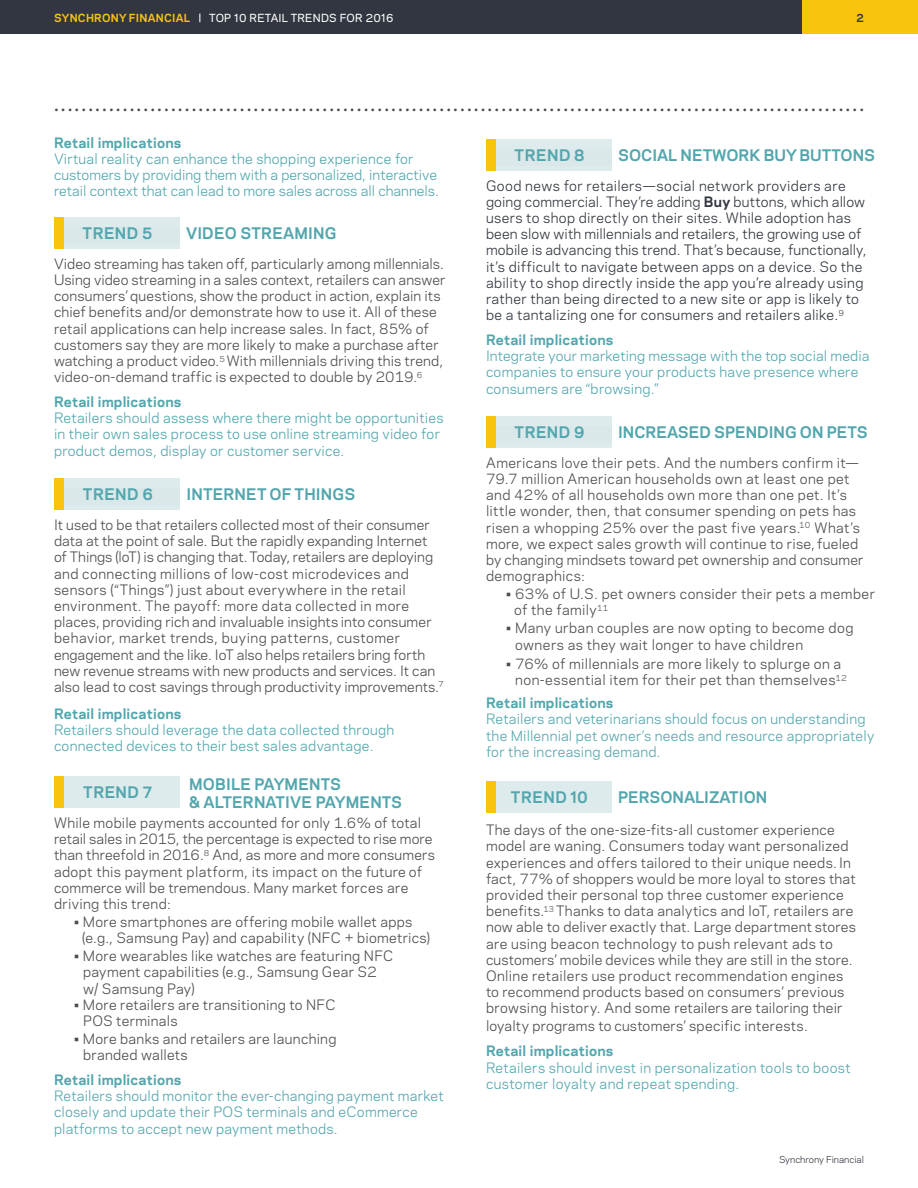
<style>
.page{position:relative;width:918px;height:1188px;background:#fff}
.page>*{position:absolute;margin:0;border:0;box-sizing:border-box;transform-origin:0 0}
.t1{font:600 19.5px "Minion Pro";color:#4b4c4d}
.t2{font:700 15px/18px "Polaris";letter-spacing:.01em;color:#52a6ad}
.t3{font:13.5px/16.2px "Polaris";letter-spacing:.015em;color:#4b4c4d}
.t4{font:13.5px/16.2px "Polaris";letter-spacing:.015em;color:#52a6ad}
.t5{font:13.5px/16.2px "Polaris";letter-spacing:.02em;color:#323640}
.t6{font:13.5px "Polaris";letter-spacing:.035em;color:#4b4c4d}
.t7{font:500 10.5px "Polaris";letter-spacing:.025em;color:#fff}
.t8{font:700 10.5px "Polaris";color:#323640}
.t9{font:9px "Polaris";color:#323640}
.s1{font-weight:700;color:#f9c40c}
.s2{font-weight:700}
</style>
<div class="page">
<div style="left:801px;top:0;width:117px;height:34px;background:#f9c40c"></div>
<div style="left:0;top:0;width:801px;height:34px;background:#323640"></div>
<div style="left:54px;top:217px;width:126px;height:32px;background:#deebec"></div>
<div style="left:55px;top:227px;width:125px;height:17px;background:#dae8ea"></div>
<div style="left:54px;top:217px;width:10px;height:32px;background:#f9c40c"></div>
<div style="left:54px;top:478px;width:126px;height:32px;background:#deebec"></div>
<div style="left:56px;top:488px;width:124px;height:17px;background:#dae8ea"></div>
<div style="left:55px;top:478px;width:9px;height:32px;background:#f9c40c"></div>
<div style="left:54px;top:777px;width:126px;height:31px;background:#deebec"></div>
<div style="left:54px;top:777px;width:10px;height:31px;background:#f9c40c"></div>
<div style="left:486px;top:139px;width:126px;height:32px;background:#deebec"></div>
<div style="left:488px;top:149px;width:124px;height:17px;background:#dae8ea"></div>
<div style="left:486px;top:139px;width:10px;height:32px;background:#f9c40c"></div>
<div style="left:486px;top:416px;width:126px;height:31px;background:#deebec"></div>
<div style="left:488px;top:426px;width:124px;height:17px;background:#dae8ea"></div>
<div style="left:486px;top:416px;width:10px;height:31px;background:#f9c40c"></div>
<div style="left:486px;top:781px;width:126px;height:32px;background:#deebec"></div>
<div style="left:486px;top:781px;width:10px;height:32px;background:#f9c40c"></div>
<p class="t7" style="left:54px;top:10px;width:341px"><span class="s1">SYNCHRONY FINANCIAL</span> | TOP 10 RETAIL TRENDS FOR 2016</p>
<p class="t8" style="left:857px;top:10px;width:9px">2</p>
<p class="t1" style="left:54px;top:91px;width:812px">......................................................................................................................</p>
<p class="t4" style="left:54px;top:134px;width:386px"><span class="s2">Retail implications<br></span>Virtual reality can enhance the shopping experience for customers by providing them with a personalized, interactive retail context that can lead to more sales across all channels.</p>
<p class="t2" style="left:83px;top:224px;width:71px">TREND 5</p>
<p class="t2" style="left:186px;top:224px;width:152px">VIDEO STREAMING</p>
<p class="t3" style="left:54px;top:255px;width:393px">Video streaming has taken off, particularly among millennials.<br>Using video streaming in a sales context, retailers can answer consumers’ questions, show the product in action, explain its chief benefits and/or demonstrate how to use it. All of these retail applications can help increase sales. In fact, 85% of customers say they are more likely to make a purchase after watching a product video.<sup>5</sup> With millennials driving this trend, video-on-demand traffic is expected to double by 2019.<sup>6</sup></p>
<p class="t4" style="left:54px;top:393px;width:391px"><span class="s2">Retail implications<br></span>Retailers should assess where there might be opportunities in their own sales process to use online streaming video for product demos, display or customer service.</p>
<p class="t2" style="left:83px;top:484px;width:72px">TREND 6</p>
<p class="t2" style="left:187px;top:484px;width:170px">INTERNET OF THINGS</p>
<p class="t3" style="left:54px;top:516px;width:391px">It used to be that retailers collected most of their consumer data at the point of sale. But the rapidly expanding Internet of Things (loT) is changing that. Today, retailers are deploying and connecting millions of low-cost microdevices and sensors (“Things”) just about everywhere in the retail environment. The payoff: more data collected in more places, providing rich and invaluable insights into consumer behavior, market trends, buying patterns, customer engagement and the like. IoT also helps retailers bring forth new revenue streams with new products and services. It can also lead to cost savings through productivity improvements.<sup>7</sup></p>
<p class="t4" style="left:54px;top:705px;width:342px"><span class="s2">Retail implications<br></span>Retailers should leverage the data collected through connected devices to their best sales advantage.</p>
<p class="t2" style="left:83px;top:782px;width:70px">TREND 7</p>
<p class="t2" style="left:189px;top:774px;width:214px">MOBILE PAYMENTS<br>&amp; ALTERNATIVE PAYMENTS</p>
<p class="t3" style="left:54px;top:814px;width:382px">While mobile payments accounted for only 1.6% of total retail sales in 2015, the percentage is expected to rise more than threefold in 2016.<sup>8</sup> And, as more and more consumers adopt this payment platform, its impact on the future of commerce will be tremendous. Many market forces are driving this trend:</p>
<p class="t3" style="left:74px;top:913px;width:340px">• More smartphones are offering mobile wallet apps</p>
<p class="t3" style="left:82px;top:929px;width:350px">(e.g., Samsung Pay) and capability (NFC + biometrics)</p>
<p class="t3" style="left:74px;top:947px;width:320px">• More wearables like watches are featuring NFC</p>
<p class="t3" style="left:83px;top:963px;width:295px">payment capabilities (e.g., Samsung Gear S2 w/ Samsung Pay)</p>
<p class="t3" style="left:74px;top:996px;width:263px">• More retailers are transitioning to NFC</p>
<p class="t3" style="left:83px;top:1012px;width:96px">POS terminals</p>
<p class="t3" style="left:74px;top:1030px;width:264px">• More banks and retailers are launching</p>
<p class="t3" style="left:83px;top:1046px;width:106px">branded wallets</p>
<p class="t4" style="left:54px;top:1071px;width:391px"><span class="s2">Retail implications<br></span>Retailers should monitor the ever-changing payment market closely and update their POS terminals and eCommerce platforms to accept new payment methods.</p>
<p class="t2" style="left:515px;top:145px;width:71px">TREND 8</p>
<p class="t2" style="left:618px;top:145px;width:258px">SOCIAL NETWORK BUY BUTTONS</p>
<p class="t5" style="left:486px;top:177px;width:382px">Good news for retailers—social network providers are going commercial. They’re adding <span class="s2">Buy</span> buttons, which allow users to shop directly on their sites. While adoption has been slow with millennials and retailers, the growing use of mobile is advancing this trend. That’s because, functionally, it’s difficult to navigate between apps on a device. So the ability to shop directly inside the app you’re already using rather than being directed to a new site or app is likely to be a tantalizing one for consumers and retailers alike.<sup>9</sup></p>
<p class="t4" style="left:486px;top:331px;width:385px"><span class="s2">Retail implications<br></span>Integrate your marketing message with the top social media companies to ensure your products have presence where consumers are “browsing.”</p>
<p class="t2" style="left:515px;top:422px;width:72px">TREND 9</p>
<p class="t2" style="left:618px;top:422px;width:251px">INCREASED SPENDING ON PETS</p>
<p class="t3" style="left:486px;top:454px;width:379px">Americans love their pets. And the numbers confirm it— 79.7 million American households own at least one pet and 42% of all households own more than one pet. It’s little wonder, then, that consumer spending on pets has risen a whopping 25% over the past five years.<sup>10</sup> What’s more, we expect sales growth will continue to rise,fueled by changing mindsets toward pet ownership and consumer demographics:</p>
<p class="t3" style="left:506px;top:585px;width:370px">• 63% of U.S. pet owners consider their pets a member</p>
<p class="t3" style="left:514px;top:601px;width:96px">of the family<sup>11</sup></p>
<p class="t6" style="left:506px;top:618px;width:349px">• Many urban couples are now opting to become dog</p>
<p class="t3" style="left:515px;top:636px;width:289px">owners as they wait longer to have children</p>
<p class="t3" style="left:506px;top:655px;width:337px">• 76% of millennials are more likely to splurge on a</p>
<p class="t3" style="left:515px;top:671px;width:333px">non-essential item for their pet than themselves<sup>12</sup></p>
<p class="t4" style="left:486px;top:694px;width:390px"><span class="s2">Retail implications<br></span>Retailers and veterinarians should focus on understanding the Millennial pet owner’s needs and resource appropriately for the increasing demand.</p>
<p class="t2" style="left:511px;top:787px;width:79px">TREND 10</p>
<p class="t2" style="left:618px;top:787px;width:151px">PERSONALIZATION</p>
<p class="t3" style="left:486px;top:821px;width:372px">The days of the one-size-fits-all customer experience model are waning. Consumers today want personalized experiences and offers tailored to their unique needs. In fact, 77% of shoppers would be more loyal to stores that provided their personal top three customer experience benefits.<sup>13</sup> Thanks to data analytics and loT, retailers are now able to deliver exactly that. Large department stores are using beacon technology to push relevant ads to customers’ mobile devices while they are still in the store.<br>Online retailers use product recommendation engines to recommend products based on consumers’ previous browsing history. And some retailers are tailoring their</p>
<p class="t3" style="left:486px;top:1017px;width:323px">loyalty programs to customers’ specific interests.</p>
<p class="t4" style="left:486px;top:1042px;width:366px"><span class="s2">Retail implications<br></span>Retailers should invest in personalization tools to boost customer loyalty and repeat spending.</p>
<p class="t9" style="left:779px;top:1153px;width:86px">Synchrony Financial</p>
</div>
